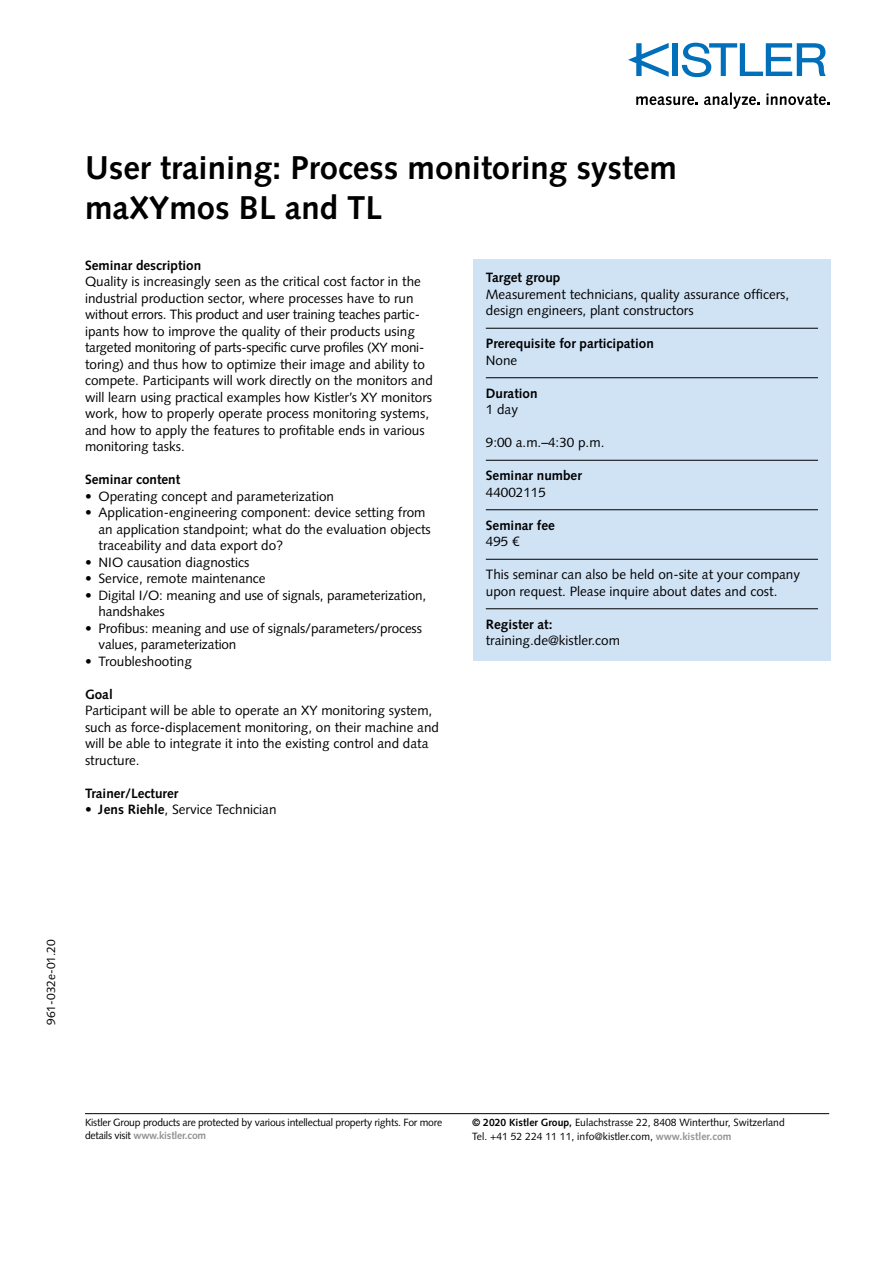
<style>
.page{position:relative;width:893px;height:1263px;background:#fff}
.page>*{position:absolute;margin:0;border:0;box-sizing:border-box;transform-origin:0 0}
.t1{font:700 33px/40.5px "Syntax LT Std";color:#000}
.t2{font:13.5px/16.5px "Syntax LT Std";color:#000}
.t3{font:700 13.5px "Syntax LT Std";color:#000}
.t4{font:12px "Syntax LT Std";color:#000}
.t5{font:10.5px/13.5px "Syntax LT Std";color:#000}
.t6{font:10.5px/13.5px "Syntax LT Std";letter-spacing:-.02em;color:#000}
.s1{font-weight:700}
.s2{font-weight:700;color:#929493}
</style>
<div class="page">
<div style="left:473px;top:259px;width:358px;height:402px;background:#d0e3f5"></div>
<hr style="left:486px;top:328px;width:332px;height:1px;background:#000">
<hr style="left:486px;top:377px;width:332px;height:1px;background:#000">
<hr style="left:486px;top:460px;width:332px;height:1px;background:#000">
<hr style="left:486px;top:509px;width:332px;height:1px;background:#000">
<hr style="left:486px;top:559px;width:332px;height:1px;background:#000">
<hr style="left:486px;top:608px;width:332px;height:1px;background:#000">
<div style="left:673px;top:43px;width:5px;height:33px;background:#0070ba"></div>
<svg style="left:682px;top:43px;width:144px;height:34px"></svg>
<svg style="left:628px;top:43px;width:41px;height:34px"></svg>
<svg style="left:636px;top:96px;width:62px;height:9px"></svg>
<svg style="left:704px;top:92px;width:56px;height:17px"></svg>
<svg style="left:766px;top:93px;width:64px;height:12px"></svg>
<hr style="left:85px;top:1113px;width:744px;height:1px;background:#000">
<h1 class="t1" style="left:85px;top:148px;width:594px">User training: Process monitoring system maXYmos BL and TL</h1>
<p class="t3" style="left:85px;top:257px;width:118px">Seminar description</p>
<p class="t2" style="left:85px;top:273px;width:349px">Quality is increasingly seen as the critical cost factor in the industrial production sector, where processes have to run without errors. This product and user training teaches partic&shy;ipants how to improve the quality of their products using targeted monitoring of parts-specific curve profiles (XY moni&shy;toring) and thus how to optimize their image and ability to compete. Participants will work directly on the monitors and will learn using practical examples how Kistler’s XY monitors work, how to properly operate process monitoring systems, and how to apply the features to profitable ends in various monitoring tasks.</p>
<p class="t3" style="left:85px;top:472px;width:97px">Seminar content</p>
<p class="t2" style="left:85px;top:488px;width:251px">• Operating concept and parameterization</p>
<p class="t2" style="left:99px;top:504px;width:334px;text-indent:-14px">• Application-engineering component: device setting from an application standpoint; what do the evaluation objects traceability and data export do?</p>
<p class="t2" style="left:85px;top:554px;width:166px">• NIO causation diagnostics</p>
<p class="t2" style="left:85px;top:570px;width:182px">• Service, remote maintenance</p>
<p class="t2" style="left:99px;top:587px;width:329px;text-indent:-14px">• Digital I/O: meaning and use of signals, parameterization, handshakes</p>
<p class="t2" style="left:99px;top:620px;width:325px;text-indent:-14px">• Profibus: meaning and use of signals/parameters/process values, parameterization</p>
<p class="t2" style="left:85px;top:653px;width:108px">• Troubleshooting</p>
<p class="t3" style="left:85px;top:686px;width:29px">Goal</p>
<p class="t2" style="left:85px;top:702px;width:355px">Participant will be able to operate an XY monitoring system, such as force-displacement monitoring, on their machine and will be able to integrate it into the existing control and data structure.</p>
<p class="t3" style="left:85px;top:785px;width:95px">Trainer/Lecturer</p>
<p class="t2" style="left:85px;top:801px;width:193px"><span class="s1">• Jens Riehle</span>, Service Technician</p>
<p class="t3" style="left:486px;top:270px;width:76px">Target group</p>
<p class="t2" style="left:486px;top:286px;width:305px">Measurement technicians, quality assurance officers, design engineers, plant constructors</p>
<p class="t3" style="left:486px;top:336px;width:170px">Prerequisite for participation</p>
<p class="t2" style="left:486px;top:352px;width:33px">None</p>
<p class="t3" style="left:486px;top:385px;width:53px">Duration</p>
<p class="t2" style="left:486px;top:401px;width:34px">1 day</p>
<p class="t2" style="left:486px;top:434px;width:120px">9:00 a.m.–4:30 p.m.</p>
<p class="t3" style="left:486px;top:468px;width:98px">Seminar number</p>
<p class="t2" style="left:486px;top:484px;width:62px">44002115</p>
<p class="t3" style="left:486px;top:517px;width:70px">Seminar fee</p>
<p class="t2" style="left:486px;top:533px;width:35px">495 €</p>
<p class="t2" style="left:486px;top:566px;width:316px">This seminar can also be held on-site at your company upon request. Please inquire about dates and cost.</p>
<p class="t3" style="left:486px;top:616px;width:68px">Register at:</p>
<p class="t2" style="left:486px;top:632px;width:136px">training.de@kistler.com</p>
<p class="t4" style="left:44px;top:1025px;width:87px;rotate:-90deg">961-032e-01.20</p>
<p class="t6" style="left:85px;top:1115px;width:359px">Kistler Group products are protected by various intellectual property rights. For more details visit <span class="s2">www.kistler.com</span></p>
<p class="t5" style="left:472px;top:1116px;width:314px"><span class="s1">© 2020 Kistler Group,</span> Eulachstrasse 22, 8408 Winterthur, Switzerland<br>Tel. +41 52 224 11 11, info@kistler.com, <span class="s2">www.kistler.com</span></p>
</div>
